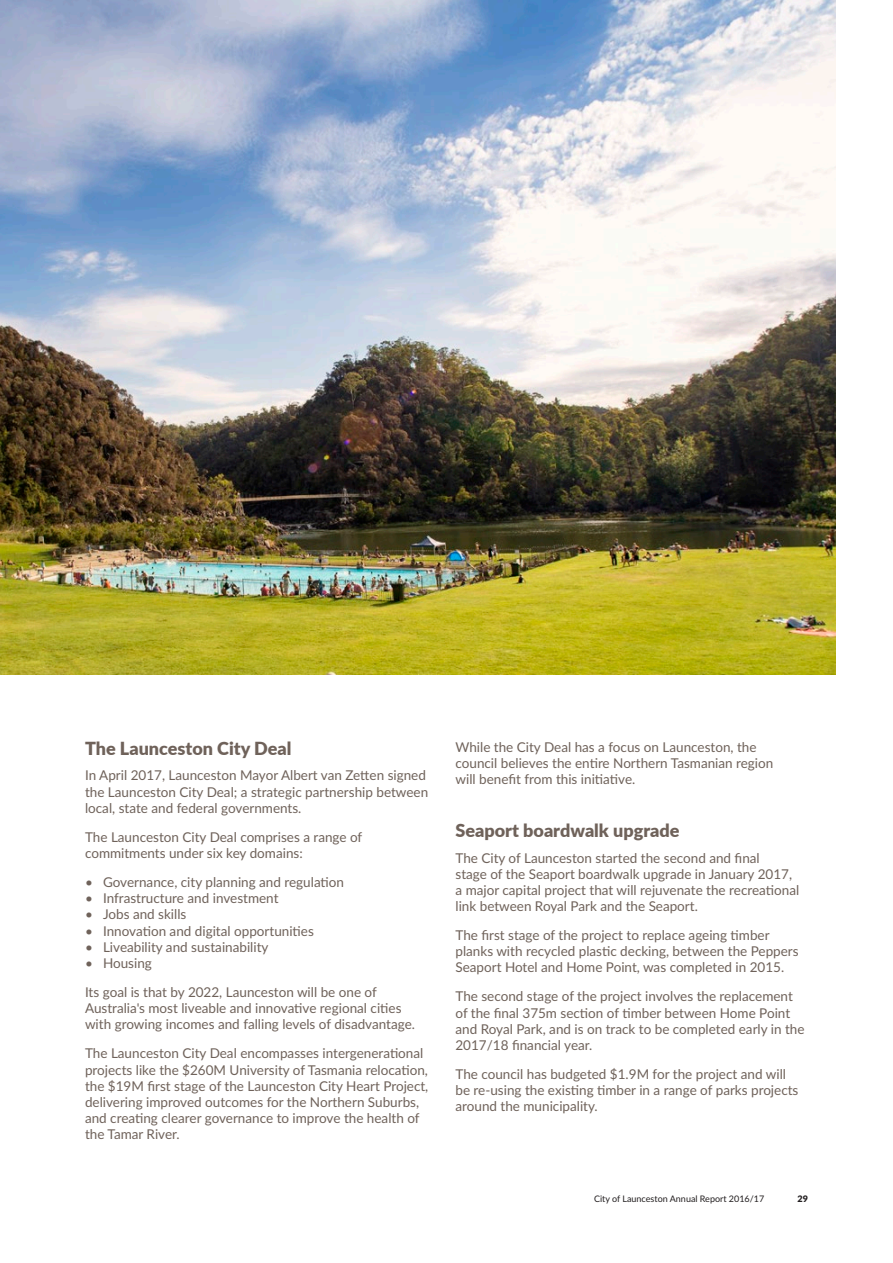
<style>
.page{position:relative;width:893px;height:1263px;background:#fff}
.page>*{position:absolute;margin:0;border:0;box-sizing:border-box;transform-origin:0 0}
.HEAD_2{font:900 18px "Lato";color:#6f625a}
.BODY{font:13.5px/16.2px "Lato";color:#6f625a}
.t1{font:9px "Lato";color:#231f20}
.t2{font:900 9px "Lato";color:#231f20}
</style>
<div class="page">
<img style="left:0;top:0;width:836px;height:674px">
<p class="HEAD_2" style="left:85px;top:735px;width:208px">The Launceston City Deal</p>
<p class="BODY" style="left:85px;top:767px;width:345px">In April 2017, Launceston Mayor Albert van Zetten signed the Launceston City Deal; a strategic partnership between local, state and federal governments.</p>
<p class="BODY" style="left:85px;top:828px;width:279px">The Launceston City Deal comprises a range of commitments under six key domains:</p>
<p class="BODY" style="left:85px;top:873px;width:261px">• Governance, city planning and regulation</p>
<p class="BODY" style="left:85px;top:890px;width:195px">• Infrastructure and investment</p>
<p class="BODY" style="left:85px;top:906px;width:103px">• Jobs and skills</p>
<p class="BODY" style="left:85px;top:922px;width:230px">• Innovation and digital opportunities</p>
<p class="BODY" style="left:85px;top:938px;width:185px">• Liveability and sustainability</p>
<p class="BODY" style="left:85px;top:954px;width:68px">• Housing</p>
<p class="BODY" style="left:85px;top:983px;width:331px">Its goal is that by 2022, Launceston will be one of<br>Australia's most liveable and innovative regional cities with growing incomes and falling levels of disadvantage.</p>
<p class="BODY" style="left:85px;top:1045px;width:345px">The Launceston City Deal encompasses intergenerational projects like the $260M University of Tasmania relocation, the $19M first stage of the Launceston City Heart Project, delivering improved outcomes for the Northern Suburbs, and creating clearer governance to improve the health of the Tamar River.</p>
<p class="BODY" style="left:455px;top:738px;width:319px">While the City Deal has a focus on Launceston, the council believes the entire Northern Tasmanian region will benefit from this initiative.</p>
<p class="HEAD_2" style="left:455px;top:817px;width:226px">Seaport boardwalk upgrade</p>
<p class="BODY" style="left:455px;top:849px;width:345px">The City of Launceston started the second and final<br>stage of the Seaport boardwalk upgrade in January 2017, a major capital project that will rejuvenate the recreational link between Royal Park and the Seaport.</p>
<p class="BODY" style="left:455px;top:926px;width:345px">The first stage of the project to replace ageing timber planks with recycled plastic decking, between the Peppers<br>Seaport Hotel and Home Point, was completed in 2015.</p>
<p class="BODY" style="left:455px;top:988px;width:351px">The second stage of the project involves the replacement of the final 375m section of timber between Home Point and Royal Park, and is on track to be completed early in the 2017/18 financial year.</p>
<p class="BODY" style="left:455px;top:1065px;width:344px">The council has budgeted $1.9M for the project and will be re-using the existing timber in a range of parks projects around the municipality.</p>
<p class="t1" style="left:594px;top:1192px;width:172px">City of Launceston Annual Report 2016/17</p>
<p class="t2" style="left:797px;top:1192px;width:12px">29</p>
</div>
